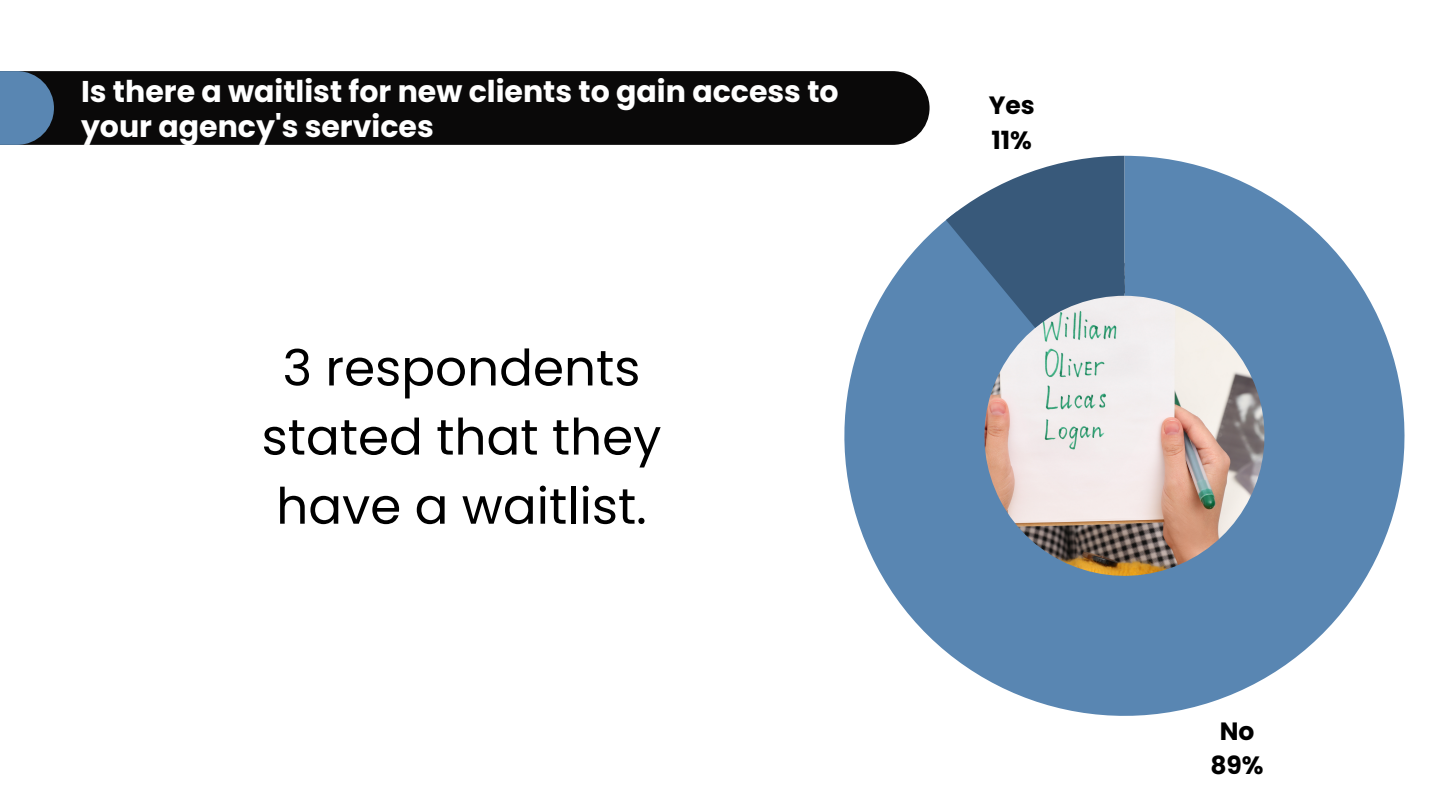
<style>
.page{position:relative;width:1440px;height:810px;background:#fff}
.page>*{position:absolute;margin:0;border:0;box-sizing:border-box;transform-origin:0 0}
.t1{font:50.1px/69.1px "Poppins";color:#000;text-align:center}
.t2{font:700 30px/34.5px "Poppins";color:#fff}
.t3{font:700 25px "Poppins";color:#000}
</style>
<div class="page">
<div style="left:54px;top:71px;width:876px;height:74px;background:#0a0909"></div>
<div style="left:0;top:71px;width:54px;height:74px;background:#5986b2"></div>
<svg style="left:844px;top:156px;width:560px;height:560px;fill:#5986b2"></svg>
<svg style="left:946px;top:156px;width:178px;height:172px;background:#5f7c99"></svg>
<p class="t2" style="left:81px;top:75px;width:759px">Is there a waitlist for new clients to gain access to your agency's services</p>
<p class="t1" style="left:262px;top:333px;width:401px">3 respondents stated that they have a waitlist.</p>
<p class="t3" style="left:989px;top:88px;width:48px">Yes</p>
<p class="t3" style="left:992px;top:122px;width:42px">11%</p>
<p class="t3" style="left:1220px;top:713px;width:36px">No</p>
<p class="t3" style="left:1210px;top:748px;width:55px">89%</p>
</div>
